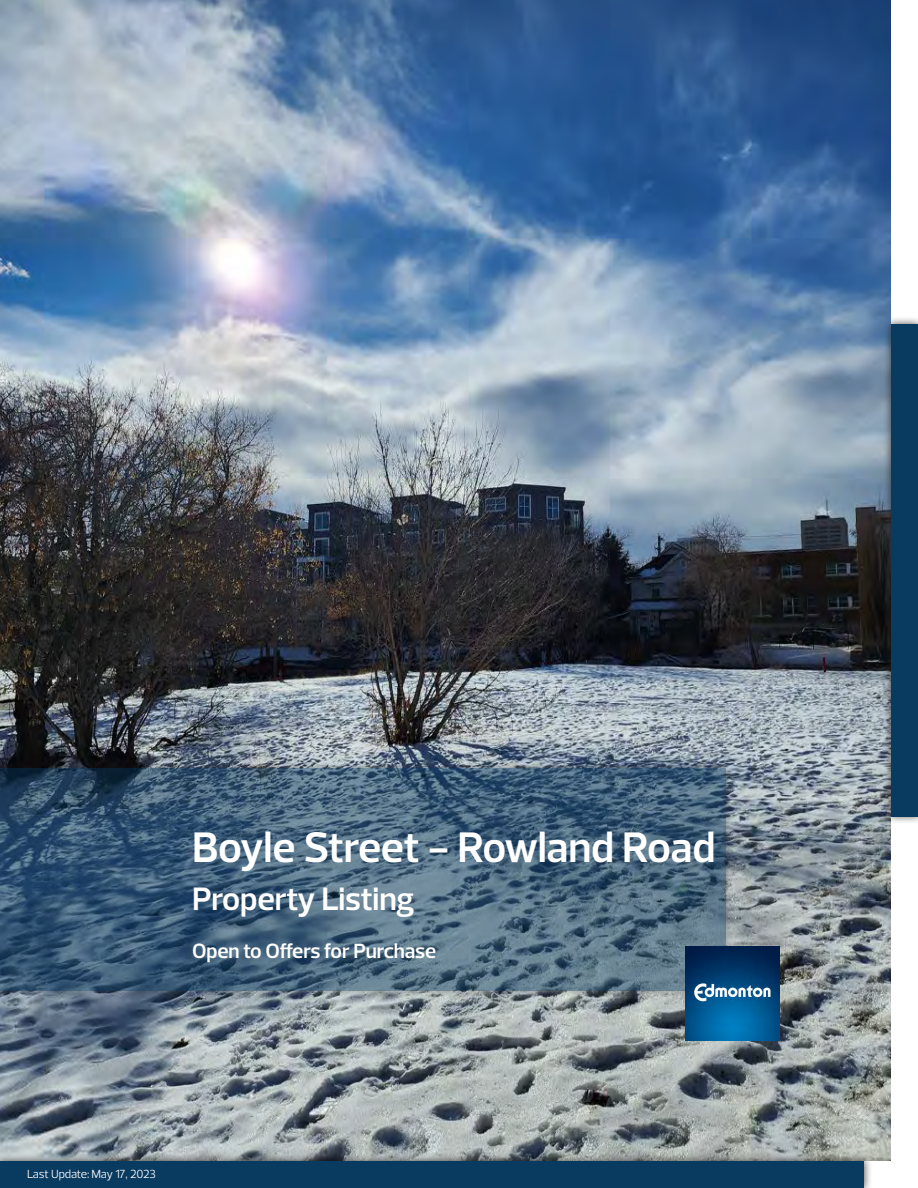
<style>
.page{position:relative;width:918px;height:1188px;background:#fff}
.page>*{position:absolute;margin:0;border:0;box-sizing:border-box;transform-origin:0 0}
.t1{font:600 43.5px "Prelo";letter-spacing:-.01em;color:#fff}
.t2{font:600 33px "Prelo";letter-spacing:-.015em;color:#fff}
.t3{font:600 21px "Prelo";letter-spacing:-.01em;color:#fff}
.t4{font:12px "Prelo";letter-spacing:-.015em;color:#fff}
</style>
<div class="page">
<img style="left:0;top:0;width:891px;height:1161px">
<div style="left:0;top:760px;width:734px;height:239px;background:#231f20;opacity:.75"></div>
<svg style="left:0;top:768px;width:726px;height:222px;background:#45627a"></svg>
<img style="left:686px;top:946px;width:94px;height:94px">
<div style="left:0;top:1153px;width:872px;height:35px;background:#231f20;opacity:.75"></div>
<div style="left:0;top:1161px;width:864px;height:27px;background:#093a5f"></div>
<div style="left:883px;top:316px;width:35px;height:509px;background:#231f20;opacity:.75"></div>
<div style="left:891px;top:324px;width:27px;height:492px;background:#093a5f"></div>
<p class="t1" style="left:192px;top:823px;width:525px">Boyle Street - Rowland Road</p>
<p class="t2" style="left:192px;top:881px;width:224px">Property Listing</p>
<p class="t3" style="left:192px;top:940px;width:246px">Open to Offers for Purchase</p>
<p class="t4" style="left:27px;top:1167px;width:130px">Last Update: May 17, 2023</p>
</div>
